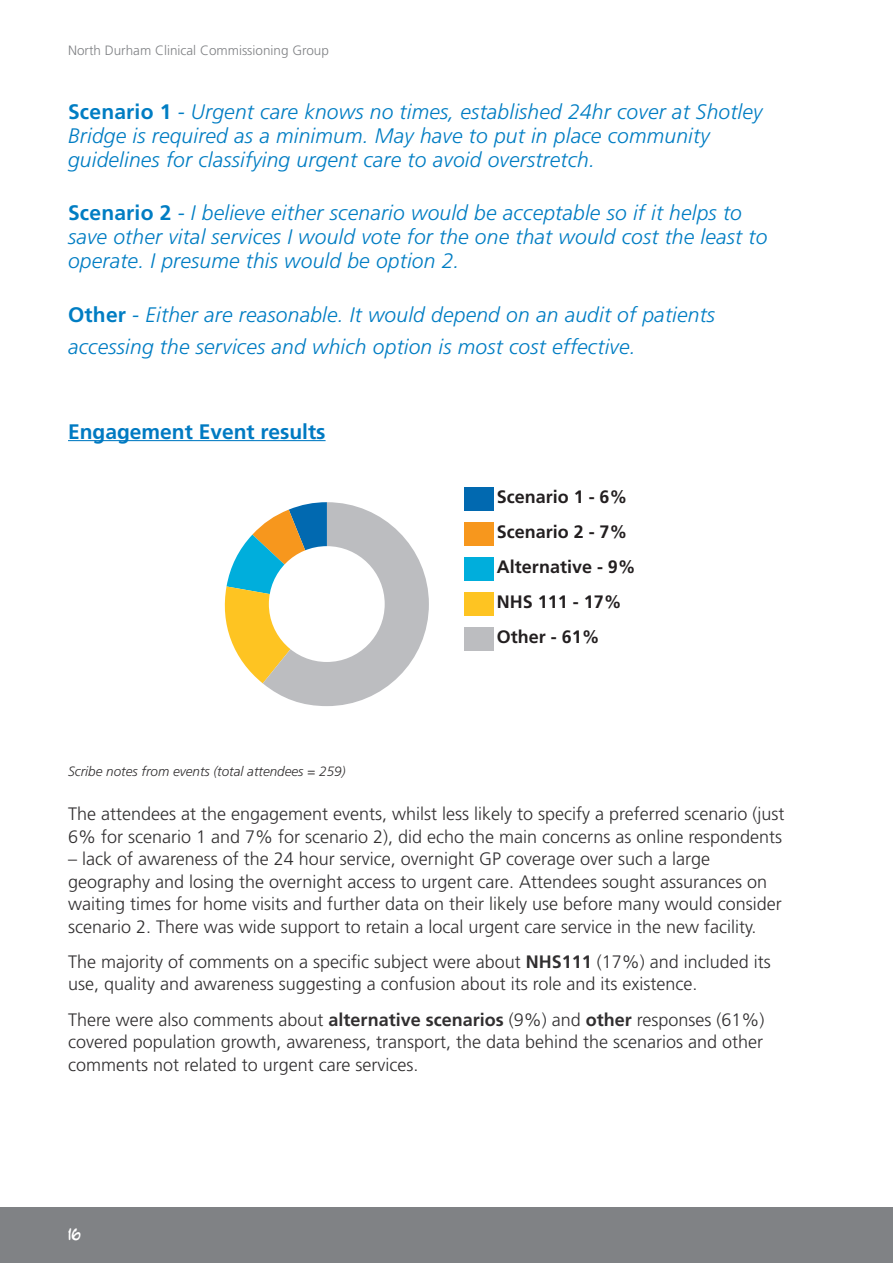
<style>
.page{position:relative;width:893px;height:1263px;background:#fff}
.page>*{position:absolute;margin:0;border:0;box-sizing:border-box;transform-origin:0 0}
.Pull_Quotes{font:italic 300 21px/24px "Frutiger";letter-spacing:.01em;color:#007dc3}
.Sub_heads{font:700 21px "Frutiger";color:#007ac2}
.Footnotes{font:300 18px/22.5px "Frutiger";color:#312f30}
.t1{font:700 18px/35px "Frutiger";color:#231f20}
.Footnotes-2{font:italic 300 13.5px "Frutiger";color:#312f30}
.t2{font:300 13.5px "Frutiger";color:#808285}
.t3{font:13.5px "Hand Of Sean";color:#fff}
.s1{font-weight:700;font-style:normal}
.s2{font-weight:700}
</style>
<div class="page">
<div style="left:0;top:1208px;width:893px;height:55px;background:#808285"></div>
<hr style="left:68px;top:440px;width:258px;height:1px;background:#007ac2">
<div style="left:464px;top:488px;width:29px;height:23px;background:#0169b0"></div>
<div style="left:464px;top:523px;width:29px;height:23px;background:#f7971d"></div>
<div style="left:464px;top:557px;width:29px;height:24px;background:#00aedc"></div>
<div style="left:464px;top:592px;width:29px;height:24px;background:#fec422"></div>
<div style="left:464px;top:627px;width:29px;height:24px;background:#bcbdc0"></div>
<svg style="left:224px;top:502px;width:205px;height:204px"></svg>
<div style="left:269px;top:546px;width:116px;height:116px;background:#fff;border-radius:50%"></div>
<p class="t2" style="left:68px;top:43px;width:262px">North Durham Clinical Commissioning Group</p>
<p class="Pull_Quotes" style="left:68px;top:99px;width:696px"><span class="s1">Scenario 1</span> - Urgent care knows no times, established 24hr cover at Shotley<br>Bridge is required as a minimum. May have to put in place community guidelines for classifying urgent care to avoid overstretch.</p>
<p class="Pull_Quotes" style="left:68px;top:201px;width:701px"><span class="s1">Scenario 2</span> - I believe either scenario would be acceptable so if it helps to save other vital services I would vote for the one that would cost the least to operate. I presume this would be option 2.</p>
<p class="Pull_Quotes" style="left:68px;top:299px;width:648px;line-height:31.5px"><span class="s1">Other</span> - Either are reasonable. It would depend on an audit of patients accessing the services and which option is most cost effective.</p>
<p class="Sub_heads" style="left:68px;top:419px;width:259px">Engagement Event results</p>
<p class="t1" style="left:497px;top:480px;width:141px">Scenario 1 - 6%<br>Scenario 2 - 7%<br>Alternative - 9%<br>NHS 111 - 17%<br>Other - 61%</p>
<p class="Footnotes-2" style="left:68px;top:764px;width:279px">Scribe notes from events (total attendees = 259)</p>
<p class="Footnotes" style="left:68px;top:803px;width:718px">The attendees at the engagement events, whilst less likely to specify a preferred scenario (just<br>6% for scenario 1 and 7% for scenario 2), did echo the main concerns as online respondents</p>
<p class="Footnotes" style="left:68px;top:848px;width:715px">– lack of awareness of the 24 hour service, overnight GP coverage over such a large geography and losing the overnight access to urgent care. Attendees sought assurances on waiting times for home visits and further data on their likely use before many would consider scenario 2. There was wide support to retain a local urgent care service in the new facility.</p>
<p class="Footnotes" style="left:68px;top:950px;width:704px">The majority of comments on a specific subject were about <span class="s2">NHS111</span> (17%) and included its use, quality and awareness suggesting a confusion about its role and its existence.</p>
<p class="Footnotes" style="left:68px;top:1008px;width:698px;text-align:justify">There were also comments about <span class="s2">alternative scenarios</span> (9%) and <span class="s2">other</span> responses (61%) covered population growth, awareness, transport, the data behind the scenarios and other comments not related to urgent care services.</p>
<p class="t3" style="left:68px;top:1222px;width:14px">16</p>
</div>
